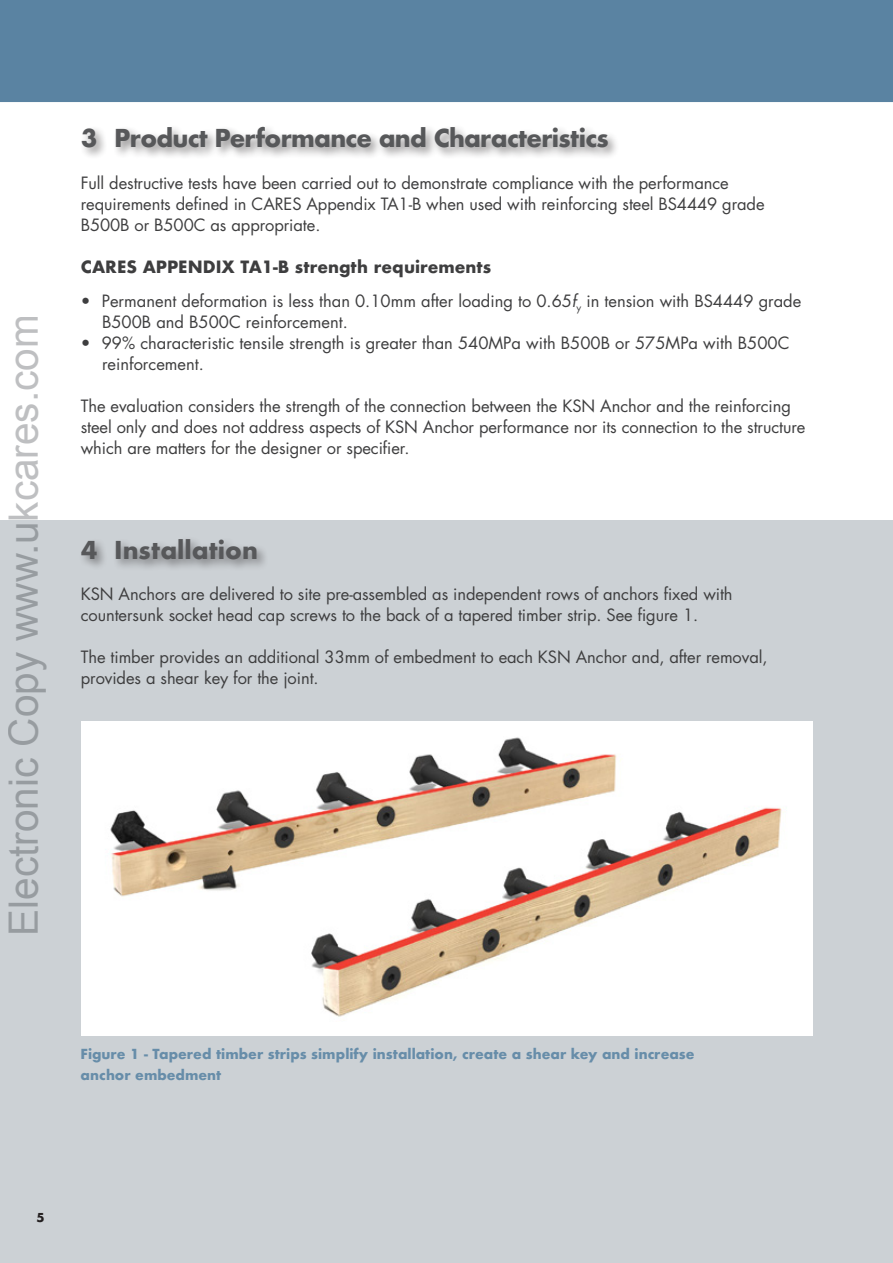
<style>
.page{position:relative;width:893px;height:1263px;background:#fff}
.page>*{position:absolute;margin:0;border:0;box-sizing:border-box;transform-origin:0 0}
.t1{font:40.5px "Arial";color:#939598}
.t2{font:700 24px "Futura";letter-spacing:-.03em;color:#57585a}
.t3{font:700 24px "Futura";color:#57585a}
.t4{font:16.5px/21px "Futura";letter-spacing:-.005em;color:#3e3e3f}
.t5{font:700 16.5px "Futura";color:#3e3e3f}
.t6{font:700 13.5px/21px "Futura";color:#678da9}
.t7{font:700 12px "Futura";color:#231f20}
.s1{font-style:italic}
</style>
<div class="page">
<div style="left:0;top:1132px;width:893px;height:131px;background:#ccd1d5"></div>
<div style="left:79px;top:124px;width:541px;height:35px;background:#231f20;opacity:.5"></div>
<div style="left:0;top:521px;width:893px;height:624px;background:#ccd1d5"></div>
<div style="left:0;top:0;width:893px;height:102px;background:#5a83a2"></div>
<div style="left:78px;top:536px;width:191px;height:35px;background:#231f20;opacity:.5"></div>
<img style="left:81px;top:721px;width:731px;height:314px">
<h1 class="t1" style="left:-3px;top:936px;width:623px;rotate:-90deg">Electronic Copy www.ukcares.com</h1>
<p class="t2" style="left:81px;top:120px;width:529px">3 Product Performance and Characteristics</p>
<p class="t4" style="left:81px;top:172px;width:685px">Full destructive tests have been carried out to demonstrate compliance with the performance requirements defined in CARES Appendix TA1-B when used with reinforcing steel BS4449 grade<br>B500B or B500C as appropriate.</p>
<p class="t5" style="left:81px;top:255px;width:412px">CARES APPENDIX TA1-B strength requirements</p>
<p class="t4" style="left:102px;top:290px;width:701px;text-indent:-21px">• Permanent deformation is less than 0.10mm after loading to 0.65<span class="s1">f</span><sub>y</sub> in tension with BS4449 grade<br>B500B and B500C reinforcement.</p>
<p class="t4" style="left:102px;top:332px;width:689px;text-indent:-21px">• 99% characteristic tensile strength is greater than 540MPa with B500B or 575MPa with B500C reinforcement.</p>
<p class="t4" style="left:81px;top:395px;width:726px">The evaluation considers the strength of the connection between the KSN Anchor and the reinforcing steel only and does not address aspects of KSN Anchor performance nor its connection to the structure which are matters for the designer or specifier.</p>
<p class="t3" style="left:81px;top:533px;width:178px">4 Installation</p>
<p class="t4" style="left:81px;top:583px;width:653px">KSN Anchors are delivered to site pre-assembled as independent rows of anchors fixed with countersunk socket head cap screws to the back of a tapered timber strip. See figure 1.</p>
<p class="t4" style="left:81px;top:646px;width:688px">The timber provides an additional 33mm of embedment to each KSN Anchor and, after removal, provides a shear key for the joint.</p>
<p class="t6" style="left:81px;top:1043px;width:615px">Figure 1 - Tapered timber strips simplify installation, create a shear key and increase anchor embedment</p>
<p class="t7" style="left:36px;top:1208px;width:10px">5</p>
</div>
